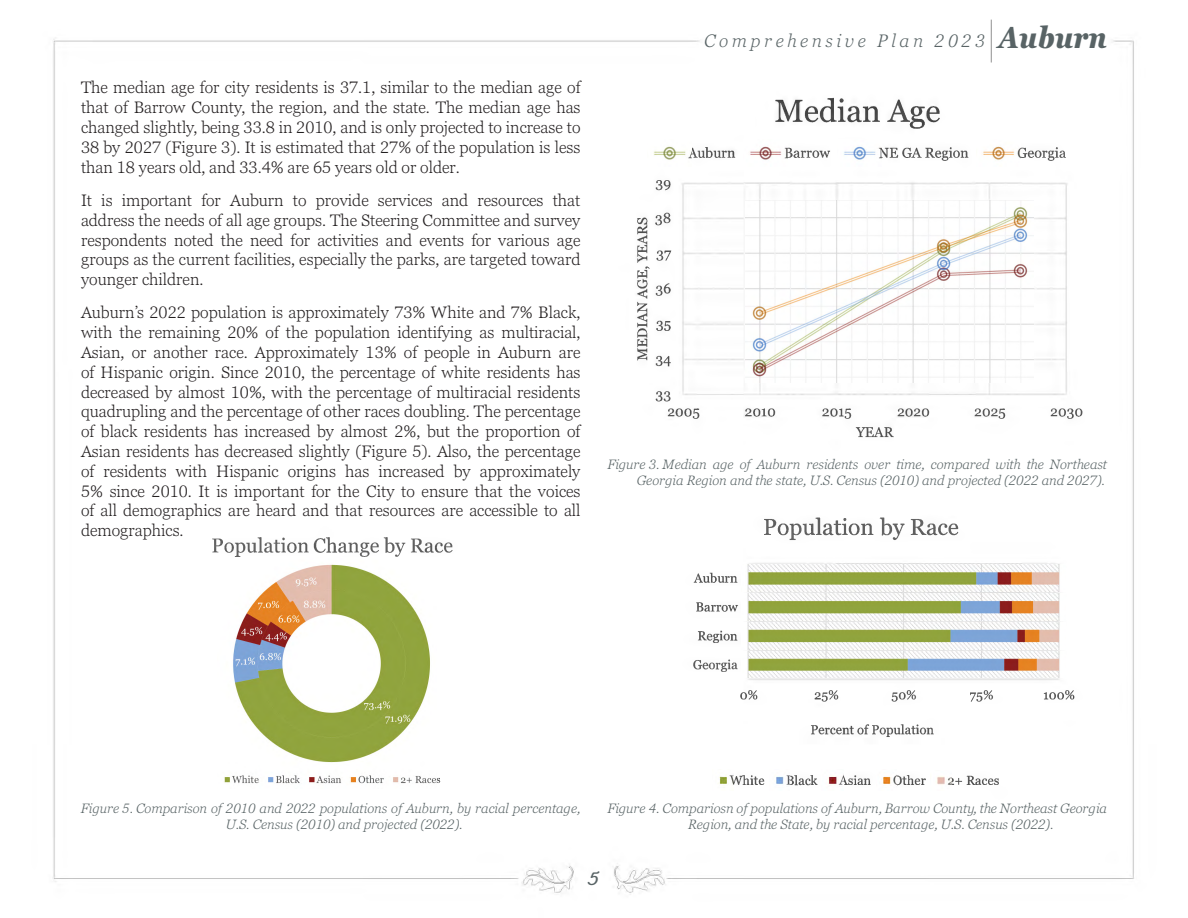
<style>
.page{position:relative;width:1188px;height:918px;background:#fff}
.page>*{position:absolute;margin:0;border:0;box-sizing:border-box;transform-origin:0 0}
.t1{font:italic 300 18px "Georgia Pro";letter-spacing:.2em;color:#586365}
.t2{font:700 18px "Fairwater Script";color:#586365}
.t3{font:300 16.5px/19.8px "Georgia Pro";color:#231f20;text-align:justify}
.t4{font:italic 300 13.5px/16.2px "Georgia Pro";color:#586365}
.s1{font-weight:700;font-stretch:condensed;font-size:30px}
</style>
<div class="page">
<img style="left:53px;top:19px;width:1081px;height:874px">
<img style="left:647px;top:140px;width:44px;height:26px">
<img style="left:743px;top:140px;width:45px;height:26px">
<img style="left:838px;top:140px;width:43px;height:26px">
<img style="left:976px;top:140px;width:45px;height:26px">
<img style="left:745px;top:201px;width:289px;height:182px">
<img style="left:742px;top:565px;width:324px;height:26px">
<img style="left:742px;top:594px;width:324px;height:26px">
<img style="left:742px;top:623px;width:324px;height:26px">
<img style="left:742px;top:652px;width:324px;height:26px">
<img style="left:713px;top:770px;width:21px;height:21px">
<img style="left:769px;top:770px;width:21px;height:21px">
<img style="left:822px;top:770px;width:22px;height:21px">
<img style="left:876px;top:770px;width:21px;height:21px">
<img style="left:931px;top:770px;width:21px;height:21px">
<img style="left:217px;top:557px;width:220px;height:232px">
<p class="t3" style="left:81px;top:79px;width:501px">The median age for city residents is 37.1, similar to the median age of that of Barrow County, the region, and the state. The median age has changed slightly, being 33.8 in 2010, and is only projected to increase to 38 by 2027 (Figure 3). It is estimated that 27% of the population is less than 18 years old, and 33.4% are 65 years old or older.</p>
<p class="t3" style="left:81px;top:191px;width:501px">It is important for Auburn to provide services and resources that address the needs of all age groups. The Steering Committee and survey respondents noted the need for activities and events for various age groups as the current facilities, especially the parks, are targeted toward younger children.</p>
<p class="t3" style="left:81px;top:304px;width:501px">Auburn’s 2022 population is approximately 73% White and 7% Black, with the remaining 20% of the population identifying as multiracial, Asian, or another race. Approximately 13% of people in Auburn are of Hispanic origin. Since 2010, the percentage of white residents has decreased by almost 10%, with the percentage of multiracial residents quadrupling and the percentage of other races doubling. The percentage of black residents has increased by almost 2%, but the proportion of Asian residents has decreased slightly (Figure 5). Also, the percentage of residents with Hispanic origins has increased by approximately 5% since 2010. It is important for the City to ensure that the voices of all demographics are heard and that resources are accessible to all demographics.</p>
<p class="t1" style="left:704px;top:31px;width:404px">Comprehensive Plan 2023 <span class="s1">Auburn</span></p>
<p class="t4" style="left:608px;top:457px;width:501px;text-align:right">Figure 3. Median age of Auburn residents over time, compared with the Northeast<br>Georgia Region and the state, U.S. Census (2010) and projected (2022 and 2027).</p>
<p class="t4" style="left:226px;top:800px;width:356px;text-indent:-145px">Figure 5. Comparison of 2010 and 2022 populations of Auburn, by racial percentage,<br>U.S. Census (2010) and projected (2022).</p>
<p class="t4" style="left:688px;top:800px;width:420px;text-indent:-81px">Figure 4. Compariosn of populations of Auburn, Barrow County, the Northeast Georgia<br>Region, and the State, by racial percentage, U.S. Census (2022).</p>
<p class="t2" style="left:589px;top:868px;width:11px">5</p>
</div>
